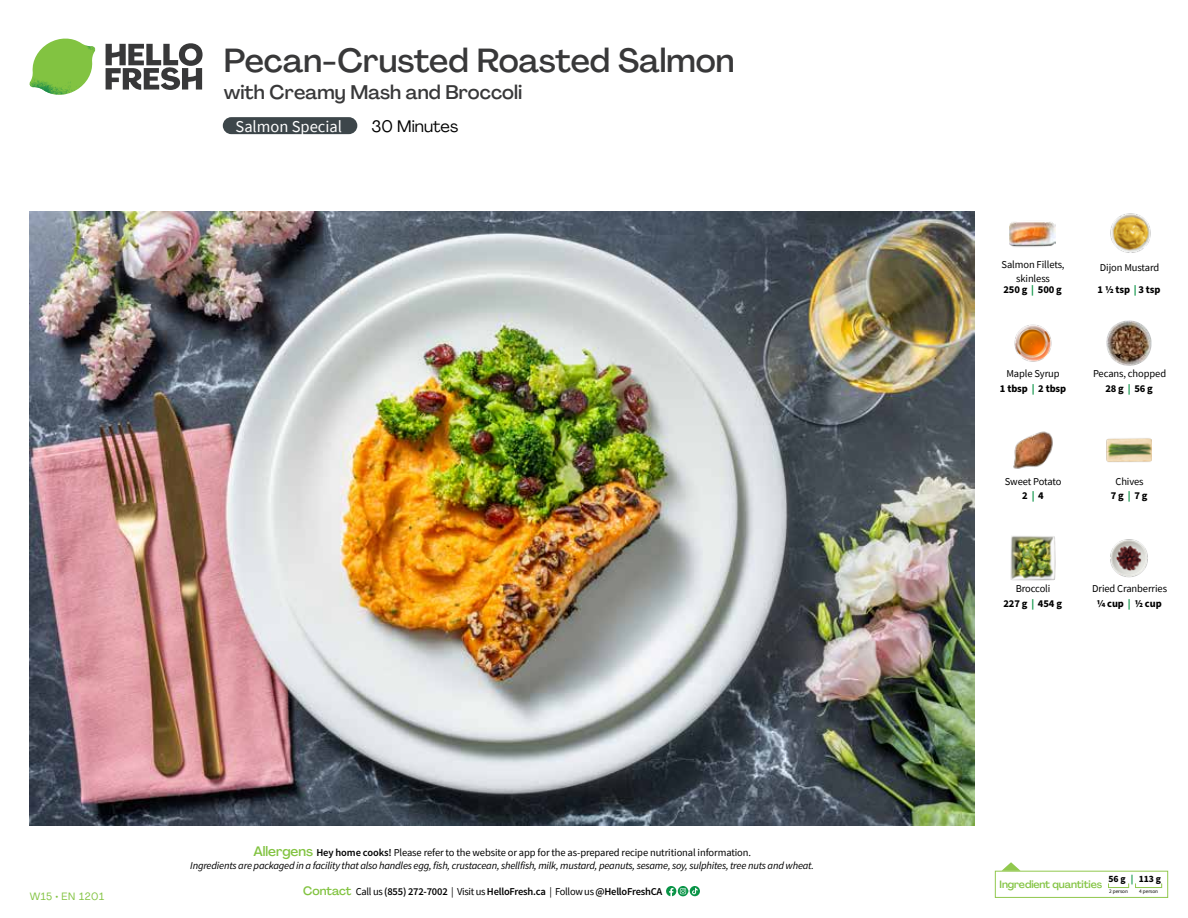
<style>
.page{position:relative;width:1188px;height:918px;background:#fff}
.page>*{position:absolute;margin:0;border:0;box-sizing:border-box;transform-origin:0 0}
.t1{font:500 33px "Agrandir";letter-spacing:-.005em;color:#383839}
.t2{font:500 19.5px "Agrandir";color:#383839}
.t3{font:16.5px "Source Sans Pro";color:#fff}
.t4{font:16.5px "Agrandir";color:#000}
.t5{font:italic 10.5px/13.5px "Source Sans Pro";letter-spacing:-.02em;color:#000;text-align:center}
.t6{font:10.5px/14.9px "Source Sans Pro";letter-spacing:-.01em;color:#000;text-align:center}
.t7{font:600 10.5px "Source Sans Pro";letter-spacing:-.02em;color:#000}
.t8{font:500 10.5px "Agrandir";letter-spacing:-.01em;color:#82c341}
.t9{font:10.5px "Agrandir";letter-spacing:.05em;color:#82c341}
.t10{font:700 10.5px "Source Sans Pro";color:#000}
.t11{font:700 9.6px "Source Sans Pro";color:#000}
.t12{font:5.25px "Source Sans Pro";letter-spacing:-.01em;color:#000}
.s1{font-family:"Agrandir";font-weight:500;font-style:normal;font-size:13.5px;color:#82c341}
.s2{font-weight:600;font-style:normal}
.s3{font-style:normal}
.s4{font-family:"Agrandir";font-weight:500;font-size:12px;color:#82c341}
.s5{font-weight:400}
.s6{color:#0b9446}
.s7{font-weight:700}
.s8{font-weight:700;color:#0b9446}
</style>
<div class="page">
<svg style="left:106px;top:43px;width:97px;height:47px"></svg>
<svg style="left:34px;top:39px;width:59px;height:38px"></svg>
<img style="left:65px;top:39px;width:30px;height:25px">
<img style="left:33px;top:60px;width:56px;height:10px">
<img style="left:29px;top:64px;width:58px;height:31px">
<img style="left:64px;top:70px;width:25px;height:24px">
<img style="left:30px;top:211px;width:945px;height:615px">
<svg style="left:690px;top:886px;width:10px;height:10px"></svg>
<svg style="left:666px;top:886px;width:32px;height:10px"></svg>
<svg style="left:1002px;top:862px;width:19px;height:9px"></svg>
<div style="left:995px;top:871px;width:173px;height:27px;border:1px solid #91c84e"></div>
<div style="left:1108px;top:883px;width:21px;height:5px;border:1px solid #91c84e"></div>
<div style="left:1135px;top:883px;width:27px;height:5px;border:1px solid #91c84e"></div>
<img style="left:1014px;top:324px;width:38px;height:38px">
<img style="left:1106px;top:321px;width:46px;height:45px">
<img style="left:1013px;top:431px;width:40px;height:38px">
<img style="left:1106px;top:438px;width:46px;height:24px">
<img style="left:1011px;top:536px;width:45px;height:45px">
<img style="left:1110px;top:539px;width:38px;height:39px">
<img style="left:1110px;top:213px;width:41px;height:40px">
<img style="left:1010px;top:222px;width:45px;height:25px">
<div style="left:223px;top:117px;width:134px;height:17px;background:#3d464a;border-radius:9px"></div>
<h1 class="t1" style="left:224px;top:40px;width:512px">Pecan-Crusted Roasted Salmon</h1>
<h2 class="t2" style="left:224px;top:80px;width:300px">with Creamy Mash and Broccoli</h2>
<h3 class="t4" style="left:372px;top:116px;width:88px">30 Minutes</h3>
<h3 class="t3" style="left:236px;top:116px;width:108px">Salmon Special</h3>
<p class="t9" style="left:30px;top:890px;width:76px">W15 • EN 1201</p>
<p class="t5" style="left:190px;top:846px;width:625px"><span class="s1">Allergens</span> <span class="s2">Hey home cooks!</span> <span class="s3">Please refer to the website or app for the as-prepared recipe nutritional information.<br></span>Ingredients are packaged in a facility that also handles egg, fish, crustacean, shellfish, milk, mustard, peanuts, sesame, soy, sulphites, tree nuts and wheat.</p>
<p class="t7" style="left:303px;top:885px;width:361px"><span class="s4">Contact</span> <span class="s5">Call us</span> (855) 272-7002 <span class="s5">| Visit us</span> HelloFresh.ca <span class="s5">| Follow us</span> @HelloFreshCA</p>
<p class="t6" style="left:1002px;top:258px;width:64px;line-height:13.5px">Salmon Fillets, skinless</p>
<p class="t10" style="left:1003px;top:282px;width:60px">250 g <span class="s6">|</span> 500 g</p>
<p class="t6" style="left:1098px;top:257px;width:64px;line-height:21.8px;text-align:left">Dijon Mustard<br><span class="s7">1 1/2 tsp</span> <span class="s8">|</span> <span class="s7">3 tsp</span></p>
<p class="t6" style="left:1000px;top:366px;width:68px">Maple Syrup<br><span class="s7">1 tbsp</span> <span class="s8">|</span> <span class="s7">2 tbsp</span></p>
<p class="t6" style="left:1093px;top:366px;width:75px">Pecans, chopped<br><span class="s7">28 g</span> <span class="s8">|</span> <span class="s7">56 g</span></p>
<p class="t6" style="left:1005px;top:474px;width:58px">Sweet Potato<br><span class="s7">2</span> <span class="s8">|</span> <span class="s7">4</span></p>
<p class="t6" style="left:1111px;top:474px;width:38px">Chives<br><span class="s7">7 g</span> <span class="s8">|</span> <span class="s7">7 g</span></p>
<p class="t6" style="left:1003px;top:581px;width:60px">Broccoli<br><span class="s7">227 g</span> <span class="s8">|</span> <span class="s7">454 g</span></p>
<p class="t6" style="left:1092px;top:581px;width:77px">Dried Cranberries<br><span class="s7">1/4 cup</span> <span class="s8">|</span> <span class="s7">1/2 cup</span></p>
<p class="t11" style="left:1109px;top:872px;width:54px">56 g <span class="s6">|</span> 113 g</p>
<p class="t12" style="left:1109px;top:888px;width:20px">2 person</p>
<p class="t12" style="left:1139px;top:888px;width:20px">4 person</p>
<p class="t8" style="left:1000px;top:878px;width:104px">Ingredient quantities</p>
</div>
